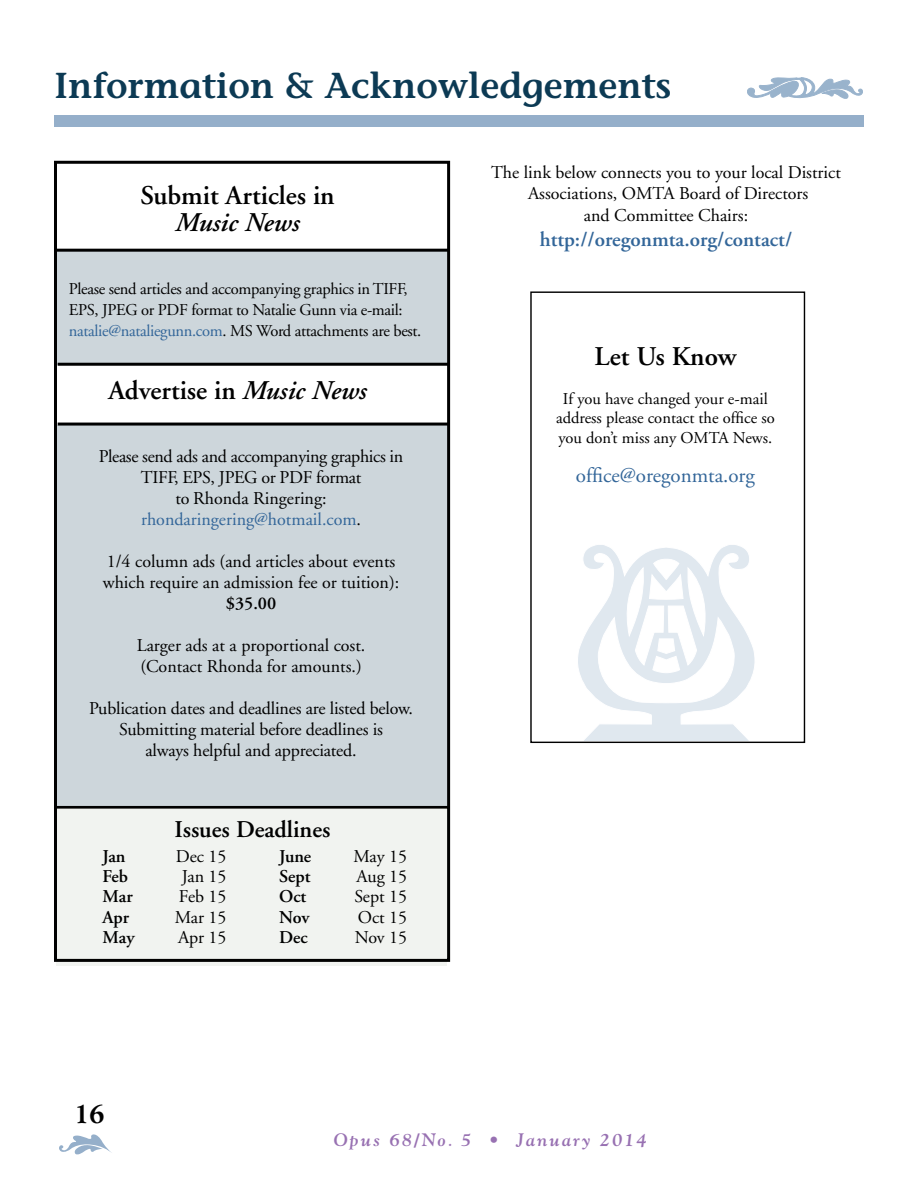
<style>
.page{position:relative;width:918px;height:1188px;background:#fff}
.page>*{position:absolute;margin:0;border:0;box-sizing:border-box;transform-origin:0 0}
.t1{font:600 36px "Stone Informal";color:#0c3a54}
.t2{font:600 27px "Adobe Garamond";color:#000}
.t3{font:italic 600 27px "Adobe Garamond";color:#000}
.t4{font:800 27px "Goudy";color:#000}
.t5{font:600 24px "Adobe Garamond";color:#000}
.t6{font:600 21px "Adobe Garamond";color:#369}
.t7{font:21px "Adobe Garamond";color:#369}
.t8{font:18px/21px "Adobe Garamond";color:#000}
.t9{font:18px/21px "Adobe Garamond";letter-spacing:-.02em;color:#000;text-align:center}
.t10{font:600 18px "Adobe Garamond";color:#000}
.t11{font:italic 700 18px "Goudy";letter-spacing:.125em;color:#9871b2}
.t12{font:16.5px/21px "Adobe Garamond";letter-spacing:-.02em;color:#000}
.t13{font:16.5px/19.5px "Adobe Garamond";color:#000;text-align:center}
.s1{color:#369}
.s2{font-style:italic}
.s3{font-size:13.5px}
</style>
<div class="page">
<div style="left:54px;top:115px;width:810px;height:11px;background:#95afca"></div>
<svg style="left:59px;top:1134px;width:53px;height:21px"></svg>
<div style="left:57px;top:250px;width:390px;height:558px;background:#cdd6db"></div>
<div style="left:57px;top:365px;width:392px;height:60px;background:#fff"></div>
<hr style="left:57px;top:806px;width:393px;height:3px;background:#000">
<hr style="left:57px;top:249px;width:392px;height:3px;background:#000">
<div style="left:57px;top:808px;width:390px;height:157px;background:#f1f3f0"></div>
<hr style="left:58px;top:363px;width:391px;height:3px;background:#000">
<hr style="left:58px;top:423px;width:391px;height:3px;background:#000">
<div style="left:54px;top:161px;width:396px;height:801px;border:3px solid #000"></div>
<svg style="left:578px;top:545px;width:177px;height:196px"></svg>
<div style="left:530px;top:291px;width:275px;height:452px;border:1px solid #000"></div>
<svg style="left:747px;top:77px;width:116px;height:22px"></svg>
<h1 class="t1" style="left:54px;top:64px;width:619px">Information &amp; Acknowledgements</h1>
<h2 class="t2" style="left:140px;top:180px;width:196px">Submit Articles in</h2>
<h2 class="t3" style="left:176px;top:207px;width:126px">Music News</h2>
<p class="t12" style="left:69px;top:278px;width:354px">Please send articles and accompanying graphics in TIFF,<br>EPS, JPEG or PDF format to Natalie Gunn via e-mail: <span class="s1">natalie@nataliegunn.com</span>. MS Word attachments are best.</p>
<h2 class="t2" style="left:108px;top:375px;width:260px">Advertise in <span class="s2">Music News</span></h2>
<p class="t9" style="left:99px;top:446px;width:306px">Please send ads and accompanying graphics in<br>TIFF, EPS, JPEG or PDF format<br>to Rhonda Ringering: <span class="s1">rhondaringering@hotmail.com</span>.</p>
<p class="t8" style="left:103px;top:551px;width:298px">1/4 column ads (and articles about events which require an admission fee or tuition):</p>
<p class="t10" style="left:226px;top:593px;width:52px">$35.00</p>
<p class="t8" style="left:137px;top:635px;width:230px">Larger ads at a proportional cost. (Contact Rhonda for amounts.)</p>
<p class="t8" style="left:89px;top:698px;width:325px;text-align:center">Publication dates and deadlines are listed below.<br>Submitting material before deadlines is<br>always helpful and appreciated.</p>
<h3 class="t5" style="left:175px;top:816px;width:157px">Issues Deadlines</h3>
<p class="t10" style="left:102px;top:846px;width:25px">Jan</p>
<p class="t8" style="left:176px;top:846px;width:52px">Dec 15</p>
<p class="t10" style="left:102px;top:866px;width:27px">Feb</p>
<p class="t8" style="left:182px;top:866px;width:46px">Jan 15</p>
<p class="t10" style="left:102px;top:887px;width:32px">Mar</p>
<p class="t8" style="left:179px;top:887px;width:49px">Feb 15</p>
<p class="t10" style="left:102px;top:907px;width:28px">Apr</p>
<p class="t8" style="left:175px;top:907px;width:53px">Mar 15</p>
<p class="t10" style="left:102px;top:927px;width:33px">May</p>
<p class="t8" style="left:178px;top:927px;width:50px">Apr 15</p>
<p class="t10" style="left:279px;top:846px;width:34px">June</p>
<p class="t8" style="left:353px;top:846px;width:55px">May 15</p>
<p class="t10" style="left:279px;top:866px;width:33px">Sept</p>
<p class="t8" style="left:357px;top:866px;width:52px">Aug 15</p>
<p class="t10" style="left:279px;top:887px;width:29px">Oct</p>
<p class="t8" style="left:354px;top:887px;width:54px">Sept 15</p>
<p class="t10" style="left:279px;top:907px;width:31px">Nov</p>
<p class="t8" style="left:358px;top:907px;width:51px">Oct 15</p>
<p class="t10" style="left:279px;top:927px;width:30px">Dec</p>
<p class="t8" style="left:355px;top:927px;width:54px">Nov 15</p>
<h2 class="t4" style="left:74px;top:1098px;width:32px">16</h2>
<p class="t8" style="left:491px;top:162px;width:351px;line-height:21.6px;text-align:center">The link below connects you to your local District<br>Associations, OMTA Board of Directors<br>and Committee Chairs:</p>
<p class="t6" style="left:540px;top:228px;width:254px">http://oregonmta.org/contact/</p>
<h2 class="t2" style="left:595px;top:341px;width:143px">Let Us Know</h2>
<p class="t13" style="left:556px;top:389px;width:220px">If you have changed your e-mail address please contact the office so you don’t miss any OMTA News.</p>
<p class="t7" style="left:576px;top:464px;width:181px">office@oregonmta.org</p>
<p class="t11" style="left:334px;top:1129px;width:315px">Opus 68/No<span class="s3">.</span> 5 • January 2014</p>
</div>
